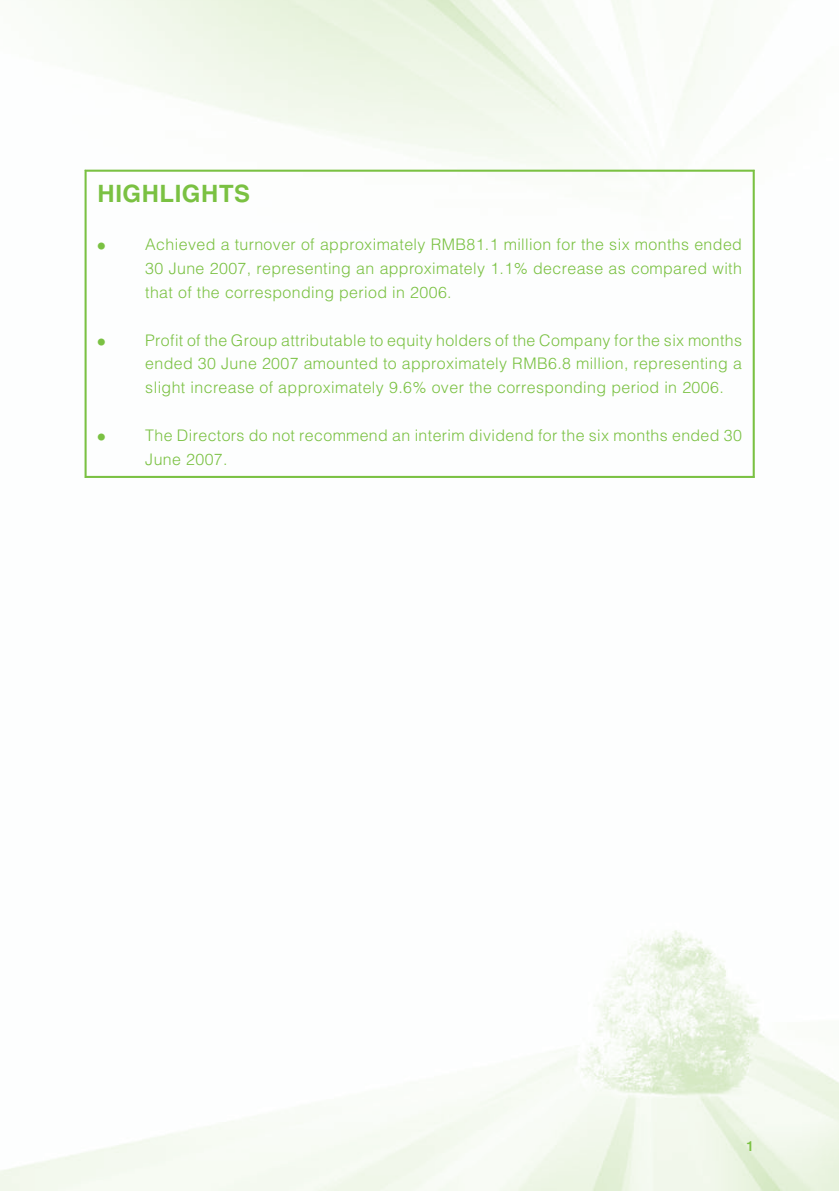
<style>
.page{position:relative;width:839px;height:1191px;background:#fff}
.page>*{position:absolute;margin:0;border:0;box-sizing:border-box;transform-origin:0 0}
.t1{font:24px "Adv OT5 bf 56204.B";letter-spacing:.03em;color:#7ac142}
.t2{font:16px/24px "Adv OT47 eb 9 df 8";letter-spacing:.03em;color:#7ac142;text-align:justify}
.t3{font:16px "Adv Pi 1";color:#7ac142}
.t4{font:14px "Adv O Tf 94803 d 4";color:#7ac142}
</style>
<div class="page">
<img style="left:0;top:0;width:839px;height:1191px">
<svg style="left:84px;top:169px;width:671px;height:309px"></svg>
<h1 class="t1" style="left:97px;top:185px;width:154px">HIGHLIGHTS</h1>
<p class="t3" style="left:97px;top:236px;width:9px">.</p>
<p class="t2" style="left:145px;top:234px;width:598px">Achieved a turnover of approximately RMB81.1 million for the six months ended 30 June 2007, representing an approximately 1.1% decrease as compared with that of the corresponding period in 2006.</p>
<p class="t3" style="left:97px;top:332px;width:9px">.</p>
<p class="t2" style="left:145px;top:329px;width:598px">Profit of the Group attributable to equity holders of the Company for the six months ended 30 June 2007 amounted to approximately RMB6.8 million, representing a slight increase of approximately 9.6% over the corresponding period in 2006.</p>
<p class="t3" style="left:97px;top:428px;width:9px">.</p>
<p class="t2" style="left:145px;top:425px;width:598px">The Directors do not recommend an interim dividend for the six months ended 30<br>June 2007.</p>
<p class="t4" style="left:746px;top:1138px;width:9px">1</p>
</div>
